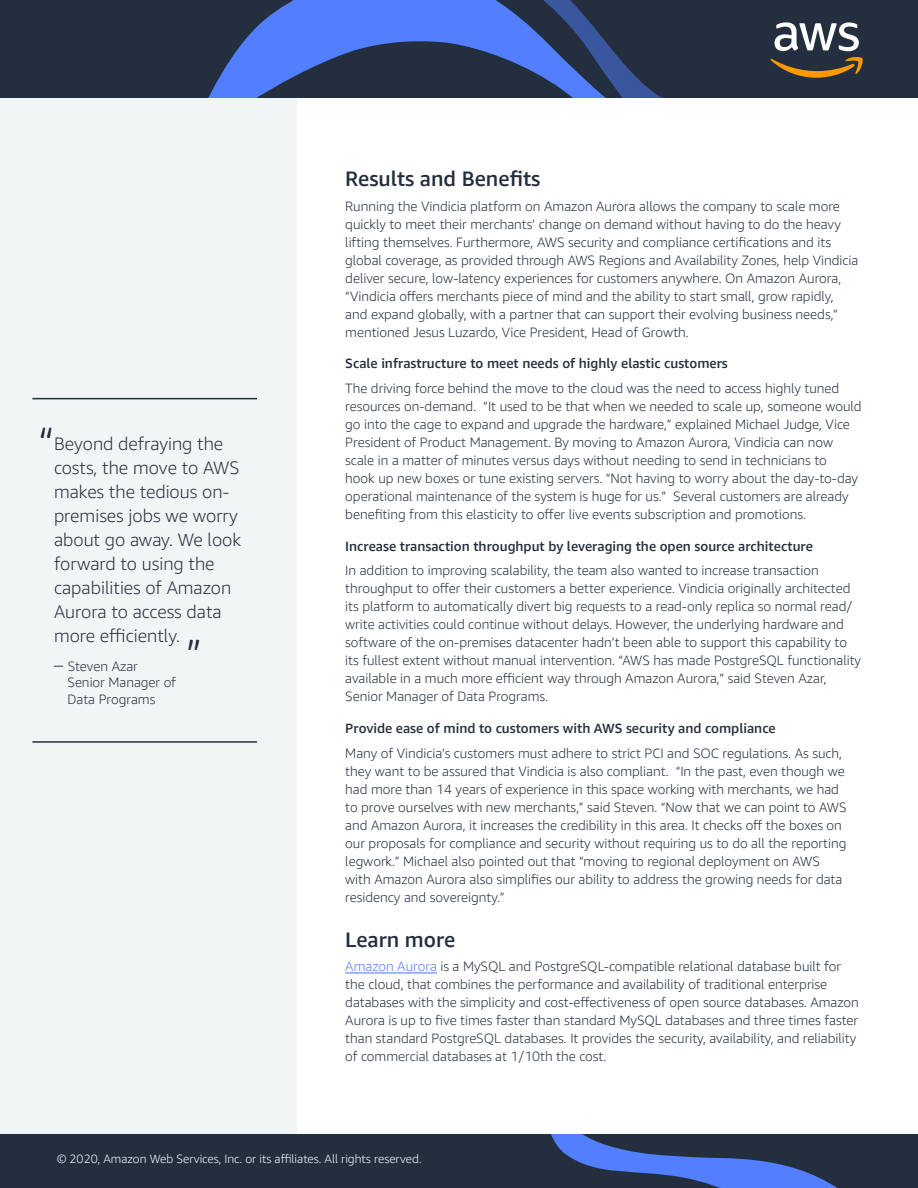
<style>
.page{position:relative;width:918px;height:1188px;background:#fff}
.page>*{position:absolute;margin:0;border:0;box-sizing:border-box;transform-origin:0 0}
.t1{font:300 46.5px "Amazon Ember";color:#242e3d}
.t2{font:500 21px "Amazon Ember";color:#242e3d}
.t3{font:300 18px/24px "Amazon Ember";color:#242e3d}
.t4{font:300 13.5px/18px "Amazon Ember";color:#242e3d}
.t5{font:500 13.5px "Amazon Ember";color:#242e3d}
.t6{font:300 12px "Amazon Ember";color:#fff}
.s1{font-size:18px}
.s2{color:#5280ff}
</style>
<div class="page">
<div style="left:0;top:97px;width:297px;height:1037px;background:#f2f5f5"></div>
<div style="left:0;top:1134px;width:918px;height:54px;background:#232f3e"></div>
<svg style="left:551px;top:1134px;width:286px;height:54px"></svg>
<div style="left:0;top:0;width:918px;height:98px;background:#232f3e"></div>
<svg style="left:208px;top:0;width:454px;height:98px"></svg>
<svg style="left:770px;top:22px;width:93px;height:56px"></svg>
<hr style="left:32px;top:398px;width:225px;height:1px;background:#242e3d">
<hr style="left:32px;top:741px;width:225px;height:2px;background:#242e3d">
<hr style="left:345px;top:972px;width:92px;height:1px;background:#5280ff">
<h1 class="t1" style="left:38px;top:415px;width:18px">“</h1>
<h3 class="t3" style="left:54px;top:431px;width:189px">Beyond defraying the costs, the move to AWS makes the tedious on&shy;premises jobs we worry about go away. We look forward to using the capabilities of Amazon<br>Aurora to access data more efficiently.</h3>
<p class="t4" style="left:67px;top:658px;width:110px;line-height:16.5px;text-indent:-13px"><span class="s1">–</span> Steven Azar<br>Senior Manager of<br>Data Programs</p>
<h1 class="t1" style="left:186px;top:627px;width:18px">”</h1>
<h2 class="t2" style="left:345px;top:166px;width:197px">Results and Benefits</h2>
<p class="t4" style="left:345px;top:197px;width:515px">Running the Vindicia platform on Amazon Aurora allows the company to scale more quickly to meet their merchants’ change on demand without having to do the heavy lifting themselves. Furthermore, AWS security and compliance certifications and its global coverage, as provided through AWS Regions and Availability Zones, help Vindicia deliver secure, low-latency experiences for customers anywhere. On Amazon Aurora, “Vindicia offers merchants piece of mind and the ability to start small, grow rapidly, and expand globally, with a partner that can support their evolving business needs,” mentioned Jesus Luzardo, Vice President, Head of Growth.</p>
<p class="t5" style="left:345px;top:355px;width:384px">Scale infrastructure to meet needs of highly elastic customers</p>
<p class="t4" style="left:345px;top:379px;width:518px">The driving force behind the move to the cloud was the need to access highly tuned resources on-demand. “It used to be that when we needed to scale up, someone would go into the cage to expand and upgrade the hardware,” explained Michael Judge, Vice President of Product Management. By moving to Amazon Aurora, Vindicia can now scale in a matter of minutes versus days without needing to send in technicians to<br>hook up new boxes or tune existing servers. “Not having to worry about the day-to-day operational maintenance of the system is huge for us.” Several customers are already benefiting from this elasticity to offer live events subscription and promotions.</p>
<p class="t5" style="left:345px;top:537px;width:469px">Increase transaction throughput by leveraging the open source architecture</p>
<p class="t4" style="left:345px;top:562px;width:517px">In addition to improving scalability, the team also wanted to increase transaction throughput to offer their customers a better experience. Vindicia originally architected its platform to automatically divert big requests to a read-only replica so normal read/ write activities could continue without delays. However, the underlying hardware and software of the on-premises datacenter hadn’t been able to support this capability to its fullest extent without manual intervention. “AWS has made PostgreSQL functionality available in a much more efficient way through Amazon Aurora,” said Steven Azar, Senior Manager of Data Programs.</p>
<p class="t5" style="left:345px;top:720px;width:432px">Provide ease of mind to customers with AWS security and compliance</p>
<p class="t4" style="left:345px;top:744px;width:503px">Many of Vindicia’s customers must adhere to strict PCI and SOC regulations. As such, they want to be assured that Vindicia is also compliant. “In the past, even though we had more than 14 years of experience in this space working with merchants, we had to prove ourselves with new merchants,” said Steven. “Now that we can point to AWS and Amazon Aurora, it increases the credibility in this area. It checks off the boxes on our proposals for compliance and security without requiring us to do all the reporting legwork.” Michael also pointed out that “moving to regional deployment on AWS with Amazon Aurora also simplifies our ability to address the growing needs for data residency and sovereignty.”</p>
<h2 class="t2" style="left:345px;top:926px;width:112px">Learn more</h2>
<p class="t4" style="left:345px;top:958px;width:515px"><span class="s2">Amazon Aurora</span> is a MySQL and PostgreSQL-compatible relational database built for the cloud, that combines the performance and availability of traditional enterprise databases with the simplicity and cost-effectiveness of open source databases. Amazon Aurora is up to five times faster than standard MySQL databases and three times faster than standard PostgreSQL databases. It provides the security, availability, and reliability of commercial databases at 1/10th the cost.</p>
<p class="t6" style="left:57px;top:1151px;width:366px">© 2020, Amazon Web Services, Inc. or its affiliates. All rights reserved.</p>
</div>
